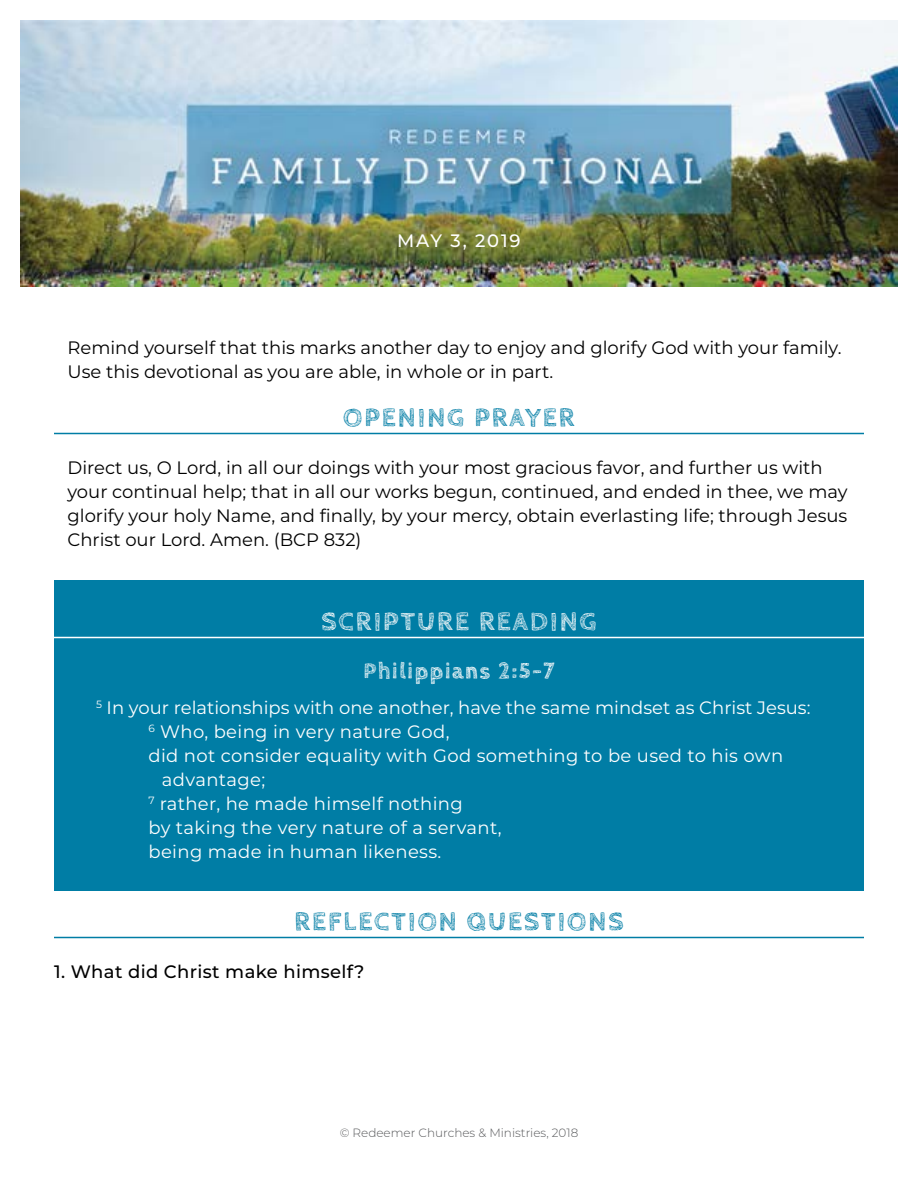
<style>
.page{position:relative;width:918px;height:1188px;background:#fff}
.page>*{position:absolute;margin:0;border:0;box-sizing:border-box;transform-origin:0 0}
.t1{font:700 27px "Cabin Sketch";letter-spacing:.075em;color:#007da5}
.t2{font:700 27px "Cabin Sketch";letter-spacing:.075em;color:#fff}
.t3{font:700 22.5px "Cabin Sketch";letter-spacing:.075em;color:#fff}
.t4{font:18px/24px "Montserrat";color:#000}
.t5{font:18px "Montserrat";letter-spacing:.02em;color:#fff}
.t6{font:18px "Montserrat";color:#fff}
.t7{font:500 18px "Montserrat";letter-spacing:.02em;color:#000}
.t8{font:500 18px "Montserrat";letter-spacing:.1em;color:#fff}
.t9{font:300 12px "Montserrat";color:#58595b}
</style>
<div class="page">
<div style="left:54px;top:580px;width:810px;height:311px;background:#007da5"></div>
<img style="left:20px;top:20px;width:878px;height:266px">
<hr style="left:54px;top:433px;width:810px;height:1px;background:#007da5">
<hr style="left:54px;top:637px;width:810px;height:1px;background:#fff">
<hr style="left:54px;top:937px;width:810px;height:1px;background:#007da5">
<p class="t8" style="left:397px;top:228px;width:125px">MAY 3, 2019</p>
<p class="t4" style="left:68px;top:335px;width:776px">Remind yourself that this marks another day to enjoy and glorify God with your family.<br>Use this devotional as you are able, in whole or in part.</p>
<h1 class="t1" style="left:343px;top:402px;width:233px">OPENING PRAYER</h1>
<p class="t4" style="left:68px;top:455px;width:782px">Direct us, O Lord, in all our doings with your most gracious favor, and further us with your continual help; that in all our works begun, continued, and ended in thee, we may glorify your holy Name, and finally, by your mercy, obtain everlasting life; through Jesus Christ our Lord. Amen. (BCP 832)</p>
<h1 class="t2" style="left:321px;top:606px;width:277px">SCRIPTURE READING</h1>
<p class="t3" style="left:364px;top:658px;width:192px">Philippians 2:5-7</p>
<p class="t6" style="left:96px;top:695px;width:716px"><sup>5</sup> In your relationships with one another, have the same mindset as Christ Jesus:</p>
<p class="t5" style="left:148px;top:719px;width:303px"><sup>6</sup> Who, being in very nature God,</p>
<p class="t5" style="left:148px;top:743px;width:636px">did not consider equality with God something to be used to his own</p>
<p class="t5" style="left:162px;top:767px;width:105px">advantage;</p>
<p class="t5" style="left:148px;top:791px;width:316px"><sup>7</sup> rather, he made himself nothing</p>
<p class="t5" style="left:149px;top:815px;width:355px">by taking the very nature of a servant,</p>
<p class="t5" style="left:149px;top:839px;width:294px">being made in human likeness.</p>
<h1 class="t1" style="left:294px;top:906px;width:331px">REFLECTION QUESTIONS</h1>
<p class="t7" style="left:54px;top:959px;width:312px">1. What did Christ make himself?</p>
<p class="t9" style="left:340px;top:1125px;width:240px">© Redeemer Churches &amp; Ministries, 2018</p>
</div>
